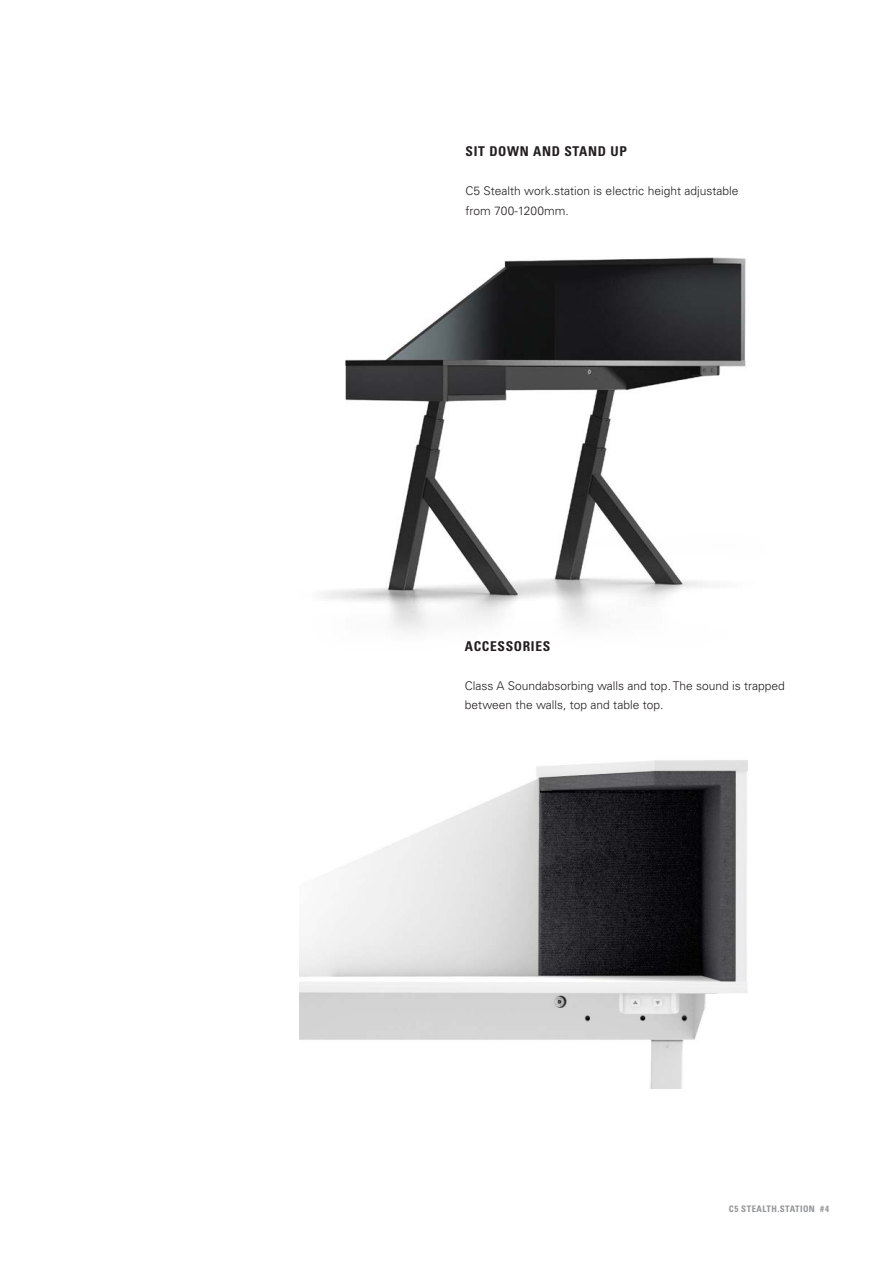
<style>
.page{position:relative;width:893px;height:1263px;background:#fff}
.page>*{position:absolute;margin:0;border:0;box-sizing:border-box;transform-origin:0 0}
.t1{font:700 condensed 13.5px "Univers";letter-spacing:.05em;color:#231f20}
.t2{font:300 12px/19.5px "Univers";color:#231f20}
.t3{font:700 condensed 9px "Univers";letter-spacing:.05em;color:#939598}
</style>
<div class="page">
<img style="left:300px;top:760px;width:448px;height:329px">
<img style="left:323px;top:257px;width:423px;height:374px">
<p class="t1" style="left:466px;top:143px;width:163px">SIT DOWN AND STAND UP</p>
<p class="t2" style="left:466px;top:181px;width:274px">C5 Stealth work.station is electric height adjustable</p>
<p class="t2" style="left:466px;top:201px;width:105px">from 700-1200mm.</p>
<p class="t1" style="left:465px;top:638px;width:87px">ACCESSORIES</p>
<p class="t2" style="left:465px;top:676px;width:321px">Class A Soundabsorbing walls and top. The sound is trapped between the walls, top and table top.</p>
<p class="t3" style="left:729px;top:1203px;width:102px">C5 STEALTH.STATION #4</p>
</div>
